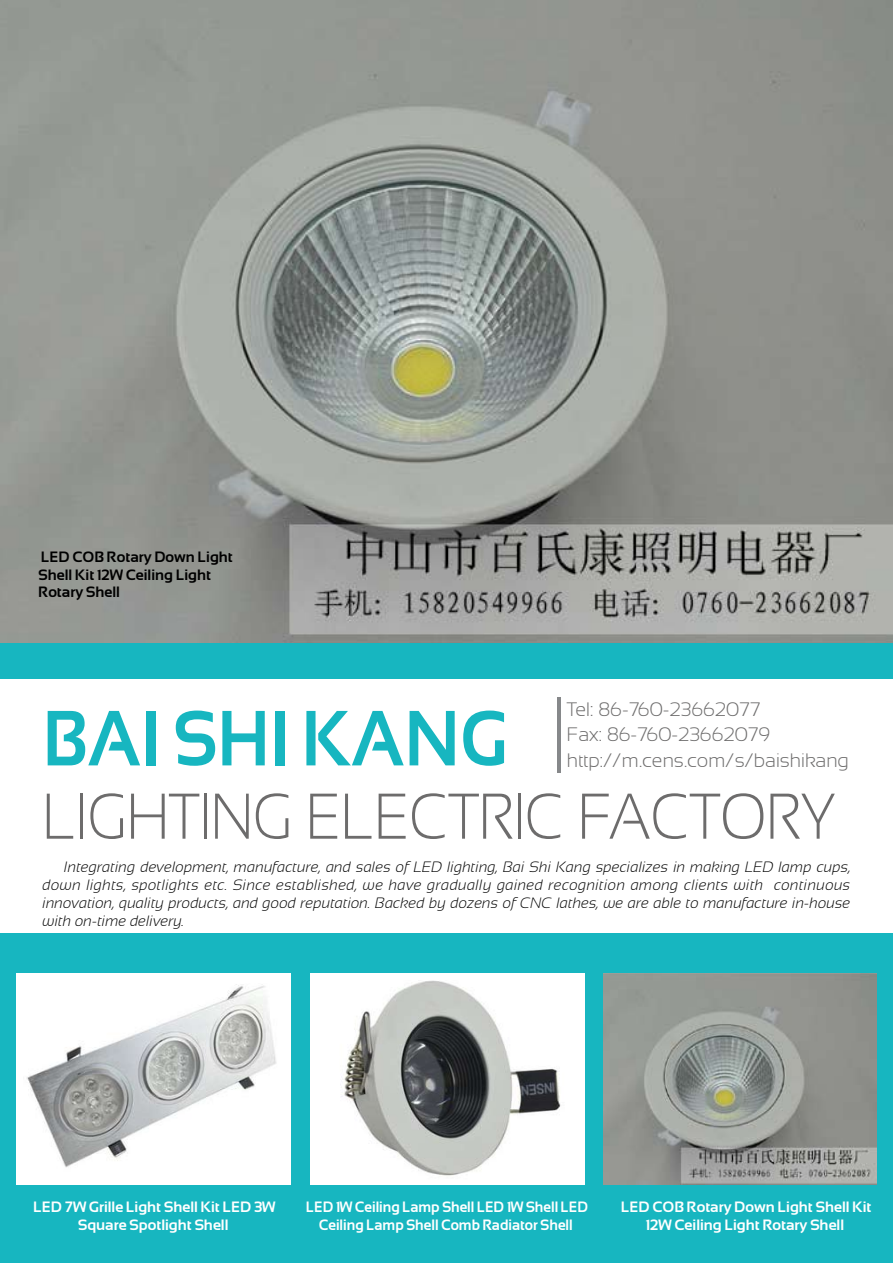
<style>
.page{position:relative;width:893px;height:1263px;background:#fff}
.page>*{position:absolute;margin:0;border:0;box-sizing:border-box;transform-origin:0 0}
.t1{font:700 78px "Sansation";color:#17b6c0;scale:.9 1}
.t2{font:300 64.5px "Sansation";color:#6d6c6c;scale:.9 1}
.t3{font:300 19.5px/25.5px "Sansation";color:#6d6c6c}
.t4{font:italic 300 15px/18px "Sansation";color:#000;text-align:justify}
.t5{font:700 15px/17.2px "Sansation";color:#fff;text-align:center}
.t6{font:700 15px/17.2px "Sansation";color:#fff;text-align:center;scale:.95 1}
.t7{font:700 15px/17.2px "Sansation";color:#000}
</style>
<div class="page">
<img style="left:0;top:0;width:893px;height:643px">
<div style="left:0;top:643px;width:893px;height:620px;background:#17b6c0"></div>
<div style="left:0;top:679px;width:893px;height:254px;background:#fff"></div>
<div style="left:17px;top:973px;width:274px;height:212px;background:#fff"></div>
<div style="left:310px;top:973px;width:274px;height:212px;background:#fff"></div>
<hr style="left:558px;top:697px;width:3px;height:76px;background:#86888a">
<img style="left:604px;top:973px;width:272px;height:212px">
<img style="left:26px;top:984px;width:251px;height:184px">
<img style="left:340px;top:980px;width:221px;height:196px">
<p class="t7" style="left:38px;top:549px;width:196px">LED COB Rotary Down Light<br>Shell Kit 12W Ceiling Light<br>Rotary Shell</p>
<h3 class="t3" style="left:567px;top:696px;width:284px">Tel: 86-760-23662077<br>Fax: 86-760-23662079 http://m.cens.com/s/baishikang</h3>
<h1 class="t1" style="left:43px;top:695px;width:518px">BAI SHI KANG</h1>
<h2 class="t2" style="left:43px;top:781px;width:883px">LIGHTING ELECTRIC FACTORY</h2>
<p class="t4" style="left:43px;top:858px;width:809px;text-indent:21px">Integrating development, manufacture, and sales of LED lighting, Bai Shi Kang specializes in making LED lamp cups, down lights, spotlights etc. Since established, we have gradually gained recognition among clients with continuous innovation, quality products, and good reputation. Backed by dozens of CNC lathes, we are able to manufacture in-house with on-time delivery.</p>
<p class="t5" style="left:33px;top:1198px;width:244px">LED 7W Grille Light Shell Kit LED 3W<br>Square Spotlight Shell</p>
<p class="t6" style="left:306px;top:1198px;width:299px">LED 1W Ceiling Lamp Shell LED 1W Shell LED<br>Ceiling Lamp Shell Comb Radiator Shell</p>
<p class="t5" style="left:621px;top:1198px;width:252px">LED COB Rotary Down Light Shell Kit<br>12W Ceiling Light Rotary Shell</p>
</div>
